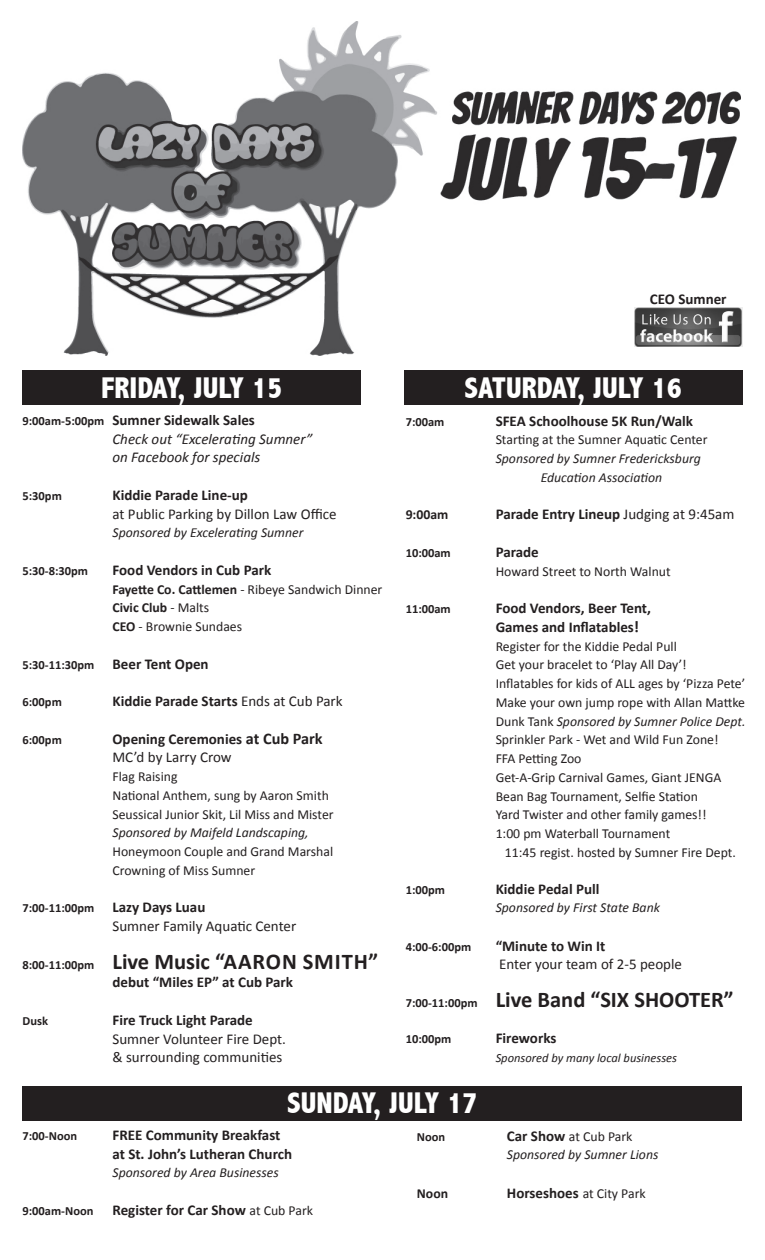
<style>
.page{position:relative;width:765px;height:1260px;background:#fff}
.page>*{position:absolute;margin:0;border:0;box-sizing:border-box;transform-origin:0 0}
.t1{font:800 condensed 30px "Abadi";color:#fff}
.t2{font:700 22.5px "Calibri";letter-spacing:.03em;color:#231f20}
.t3{font:700 22.5px "Calibri";color:#231f20}
.t4{font:700 15px "Calibri";color:#231f20}
.t5{font:15px "Calibri";color:#231f20}
.t6{font:italic 15px "Calibri";color:#231f20}
.t7{font:13.75px/18.8px "Calibri";color:#231f20}
.t8{font:italic 13.75px "Calibri";color:#231f20}
.t9{font:700 13.75px "Calibri";color:#231f20}
.t10{font:700 12.5px "Calibri";color:#231f20}
.t11{font:italic 12.5px "Calibri";color:#231f20}
.s1{font-size:12.5px}
.s2{font-weight:700}
.s3{font-weight:400}
.s4{font-size:15px}
.s5{font-size:16.25px}
.s6{font-style:normal}
.s7{font-weight:400;font-size:13.75px}
.s8{font-weight:700;font-size:15px}
</style>
<div class="page">
<img style="left:22px;top:22px;width:719px;height:333px">
<div style="left:23px;top:371px;width:338px;height:34px;background:#231f20"></div>
<div style="left:404px;top:371px;width:338px;height:34px;background:#231f20"></div>
<div style="left:22px;top:1086px;width:720px;height:34px;background:#231f20"></div>
<img style="left:634px;top:308px;width:108px;height:39px">
<p class="t4" style="left:650px;top:289px;width:78px">CEO Sumner</p>
<p class="t1" style="left:101px;top:370px;width:183px">FRIDAY, JULY 15</p>
<p class="t1" style="left:465px;top:370px;width:219px">SATURDAY, JULY 16</p>
<p class="t4" style="left:22px;top:410px;width:234px"><span class="s1">9:00am-5:00pm</span> Sumner Sidewalk Sales</p>
<p class="t6" style="left:112px;top:428px;width:201px">Check out “Excelerating Sumner”</p>
<p class="t6" style="left:112px;top:447px;width:149px">on Facebook for specials</p>
<p class="t10" style="left:22px;top:488px;width:41px">5:30pm</p>
<p class="t4" style="left:113px;top:485px;width:137px">Kiddie Parade Line-up</p>
<p class="t5" style="left:112px;top:504px;width:226px">at Public Parking by Dillon Law Office</p>
<p class="t8" style="left:113px;top:523px;width:193px">Sponsored by Excelerating Sumner</p>
<p class="t10" style="left:22px;top:563px;width:67px">5:30-8:30pm</p>
<p class="t4" style="left:113px;top:560px;width:160px">Food Vendors in Cub Park</p>
<p class="t7" style="left:112px;top:580px;width:271px"><span class="s2">Fayette Co. Cattlemen</span> - Ribeye Sandwich Dinner</p>
<p class="t9" style="left:112px;top:599px;width:98px">Civic Club <span class="s3">- Malts</span></p>
<p class="t7" style="left:112px;top:617px;width:131px"><span class="s2">CEO</span> - Brownie Sundaes</p>
<p class="t10" style="left:22px;top:656px;width:188px">5:30-11:30pm <span class="s4">Beer Tent Open</span></p>
<p class="t10" style="left:22px;top:694px;width:41px">6:00pm</p>
<p class="t4" style="left:113px;top:691px;width:232px">Kiddie Parade Starts <span class="s3">Ends at Cub Park</span></p>
<p class="t10" style="left:22px;top:731px;width:41px">6:00pm</p>
<p class="t4" style="left:112px;top:729px;width:212px">Opening Ceremonies <span class="s5">at Cub Park</span></p>
<p class="t5" style="left:112px;top:748px;width:121px">MC’d by Larry Crow</p>
<p class="t7" style="left:112px;top:767px;width:67px">Flag Raising</p>
<p class="t7" style="left:113px;top:786px;width:218px">National Anthem, sung by Aaron Smith</p>
<p class="t7" style="left:113px;top:805px;width:223px">Seussical Junior Skit, Lil Miss and Mister</p>
<p class="t8" style="left:112px;top:823px;width:198px">Sponsored by Maifeld Landscaping,</p>
<p class="t7" style="left:112px;top:842px;width:222px">Honeymoon Couple and Grand Marshal<br>Crowning of Miss Sumner</p>
<p class="t10" style="left:22px;top:900px;width:184px">7:00-11:00pm <span class="s4">Lazy Days Luau</span></p>
<p class="t5" style="left:112px;top:917px;width:185px">Sumner Family Aquatic Center</p>
<p class="t2" style="left:22px;top:947px;width:357px"><span class="s1">8:00-11:00pm</span> Live Music “AARON SMITH”</p>
<p class="t4" style="left:112px;top:973px;width:182px">debut “Miles EP” at Cub Park</p>
<p class="t10" style="left:22px;top:1013px;width:27px">Dusk</p>
<p class="t4" style="left:112px;top:1010px;width:142px">Fire Truck Light Parade</p>
<p class="t5" style="left:112px;top:1029px;width:175px">Sumner Volunteer Fire Dept.</p>
<p class="t5" style="left:112px;top:1048px;width:171px">&amp; surrounding communities</p>
<p class="t10" style="left:406px;top:414px;width:40px">7:00am</p>
<p class="t4" style="left:496px;top:411px;width:199px">SFEA Schoolhouse 5K Run/Walk</p>
<p class="t7" style="left:496px;top:431px;width:213px">Starting at the Sumner Aquatic Center</p>
<p class="t8" style="left:496px;top:449px;width:207px">Sponsored by Sumner Fredericksburg</p>
<p class="t8" style="left:541px;top:468px;width:123px">Education Association</p>
<p class="t9" style="left:406px;top:506px;width:44px">9:00am</p>
<p class="t4" style="left:496px;top:505px;width:240px">Parade Entry Lineup <span class="s3">Judging at 9:45am</span></p>
<p class="t10" style="left:406px;top:545px;width:47px">10:00am</p>
<p class="t4" style="left:496px;top:542px;width:45px">Parade</p>
<p class="t7" style="left:496px;top:562px;width:177px">Howard Street to North Walnut</p>
<p class="t10" style="left:406px;top:601px;width:47px">11:00am</p>
<p class="t4" style="left:496px;top:599px;width:157px">Food Vendors, Beer Tent,</p>
<p class="t4" style="left:496px;top:617px;width:145px">Games and Inflatables<span class="s5">!</span></p>
<p class="t7" style="left:496px;top:637px;width:183px">Register for the Kiddie Pedal Pull</p>
<p class="t7" style="left:496px;top:656px;width:193px">Get your bracelet to ‘Play All Day’!</p>
<p class="t7" style="left:496px;top:674px;width:251px">Inflatables for kids of ALL ages by ‘Pizza Pete’</p>
<p class="t7" style="left:496px;top:693px;width:251px">Make your own jump rope with Allan Mattke</p>
<p class="t8" style="left:496px;top:712px;width:251px"><span class="s6">Dunk Tank</span> Sponsored by Sumner Police Dept.</p>
<p class="t7" style="left:496px;top:731px;width:224px">Sprinkler Park - Wet and Wild Fun Zone!</p>
<p class="t7" style="left:496px;top:749px;width:87px">FFA Petting Zoo</p>
<p class="t7" style="left:496px;top:768px;width:227px">Get-A-Grip Carnival Games, Giant JENGA</p>
<p class="t7" style="left:496px;top:787px;width:204px">Bean Bag Tournament, Selfie Station</p>
<p class="t7" style="left:496px;top:806px;width:212px">Yard Twister and other family games!!</p>
<p class="t7" style="left:496px;top:824px;width:176px">1:00 pm Waterball Tournament</p>
<p class="t7" style="left:505px;top:843px;width:233px">11:45 regist. hosted by Sumner Fire Dept.</p>
<p class="t10" style="left:406px;top:882px;width:41px">1:00pm</p>
<p class="t4" style="left:496px;top:880px;width:105px">Kiddie Pedal Pull</p>
<p class="t8" style="left:496px;top:898px;width:166px">Sponsored by First State Bank</p>
<p class="t10" style="left:406px;top:939px;width:67px">4:00-6:00pm</p>
<p class="t4" style="left:496px;top:936px;width:111px">“Minute to Win It</p>
<p class="t5" style="left:499px;top:955px;width:185px">Enter your team of 2-5 people</p>
<p class="t3" style="left:406px;top:985px;width:330px"><span class="s1">7:00-11:00pm</span> Live Band “SIX SHOOTER”</p>
<p class="t10" style="left:406px;top:1031px;width:47px">10:00pm</p>
<p class="t4" style="left:496px;top:1029px;width:62px">Fireworks</p>
<p class="t11" style="left:496px;top:1049px;width:183px">Sponsored by many local businesses</p>
<p class="t1" style="left:287px;top:1086px;width:192px">SUNDAY, JULY 17</p>
<p class="t10" style="left:22px;top:1128px;width:56px">7:00-Noon</p>
<p class="t4" style="left:113px;top:1125px;width:169px">FREE Community Breakfast</p>
<p class="t4" style="left:112px;top:1145px;width:181px">at St. John’s Lutheran Church</p>
<p class="t8" style="left:112px;top:1163px;width:168px">Sponsored by Area Businesses</p>
<p class="t10" style="left:22px;top:1203px;width:73px">9:00am-Noon</p>
<p class="t4" style="left:113px;top:1200px;width:202px">Register for Car Show <span class="s7">at Cub Park</span></p>
<p class="t10" style="left:417px;top:1129px;width:30px">Noon</p>
<p class="t7" style="left:507px;top:1127px;width:127px"><span class="s8">Car Show</span> at Cub Park</p>
<p class="t8" style="left:507px;top:1145px;width:153px">Sponsored by Sumner Lions</p>
<p class="t9" style="left:417px;top:1184px;width:33px">Noon</p>
<p class="t4" style="left:507px;top:1183px;width:140px">Horseshoes <span class="s7">at City Park</span></p>
</div>
